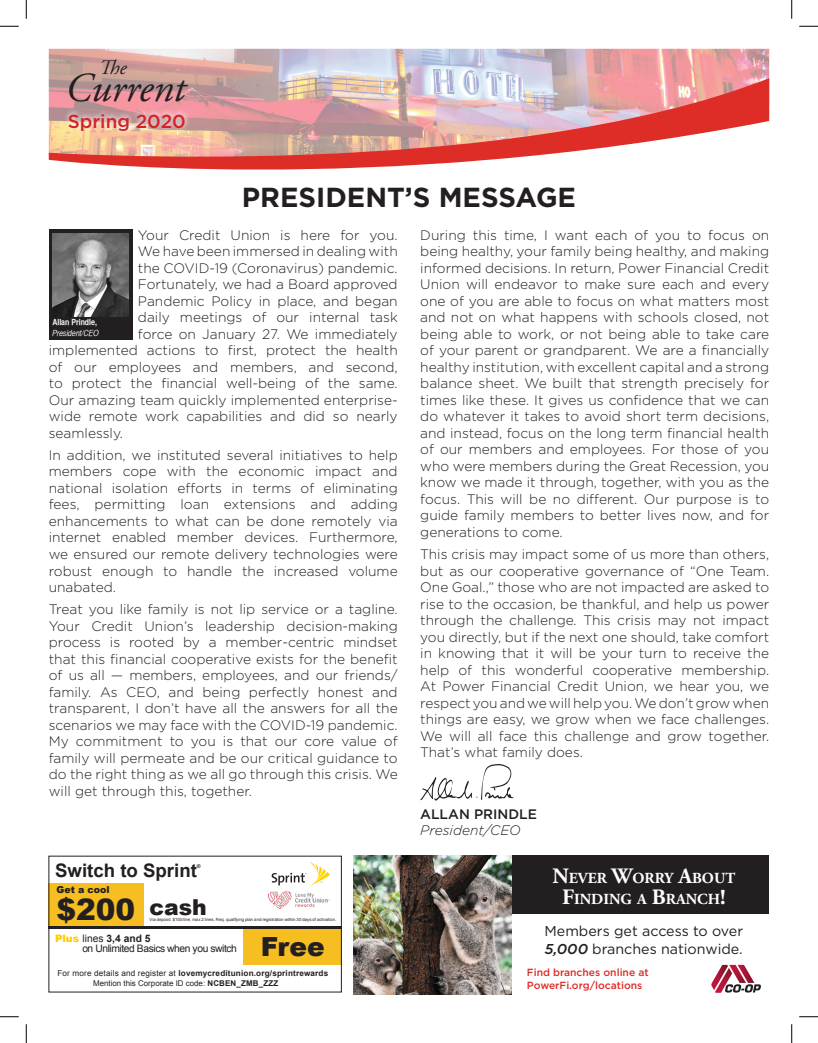
<style>
.page{position:relative;width:818px;height:1043px;background:#fff}
.page>*{position:absolute;margin:0;border:0;box-sizing:border-box;transform-origin:0 0}
.t1{font:italic 41.12px "Adobe Garamond Pro";color:#231f20}
.t2{font:900 29.5px "Arial";color:#231f20}
.t3{font:700 27.5px "Gotham";color:#231f20}
.t4{font:900 26.38px "Arial";color:#231f20}
.t5{font:900 22px "Arial";color:#231f20}
.t6{font:italic 20.5px "Adobe Garamond Pro";color:#231f20}
.t7{font:500 18.88px "Gotham";color:#d2232a}
.t8{font:700 18.62px "Arial";color:#231f20}
.t9{font:700 15.38px/20.4px "Adobe Garamond Pro";color:#fff;text-align:center}
.t10{font:14.25px/18px "Gotham";color:#231f20}
.t11{font:300 13.75px/16.5px "Gotham";color:#231f20;text-align:justify}
.t12{font:italic 300 13.75px "Gotham";color:#231f20}
.t13{font:500 13.75px "Gotham";color:#231f20}
.t14{font:500 10.38px/13.2px "Gotham";color:#de2c27}
.t15{font:10.25px "Arial";letter-spacing:-.04em;color:#231f20}
.t16{font:700 10.25px "Arial";color:#231f20}
.t17{font:900 9.5px "Arial";color:#231f20}
.t18{font:8.5px "Helvetica CY Bold";color:#fff}
.t19{font:8.5px "Helvetica CY Oblique";color:#fff}
.t20{font:700 8.12px "Arial";letter-spacing:.02em;color:#231f20}
.t21{font:8px "Arial";color:#231f20}
.t22{font:700 5.25px "Arial";color:#231f20}
.t23{font:4.25px "Arial";color:#231f20}
.s1{font-weight:900;color:#ffce01}
.s2{font-weight:400}
.s3{font-weight:700}
.s4{font-size:21.88px}
.s5{font-weight:500;font-style:italic}
</style>
<div class="page">
<img style="left:49px;top:49px;width:720px;height:29px">
<svg style="left:49px;top:78px;width:720px;height:92px;background:#df9f9b"></svg>
<svg style="left:420px;top:764px;width:93px;height:36px"></svg>
<div style="left:49px;top:229px;width:83px;height:110px;background:#231f20"></div>
<img style="left:52px;top:233px;width:77px;height:83px">
<img style="left:295px;top:893px;width:34px;height:13px">
<img style="left:269px;top:891px;width:22px;height:17px">
<svg style="left:271px;top:861px;width:58px;height:24px"></svg>
<div style="left:48px;top:883px;width:95px;height:44px;background:#f6be21"></div>
<div style="left:243px;top:929px;width:99px;height:35px;background:#f6be21"></div>
<hr style="left:48px;top:926px;width:294px;height:3px;background:#231f20">
<div style="left:511px;top:855px;width:257px;height:59px;background:#231f20"></div>
<img style="left:353px;top:855px;width:158px;height:139px">
<svg style="left:711px;top:964px;width:49px;height:28px"></svg>
<svg style="left:0;top:25px;width:19px;height:2px"></svg>
<svg style="left:799px;top:25px;width:19px;height:2px"></svg>
<svg style="left:0;top:1016px;width:19px;height:1px"></svg>
<svg style="left:799px;top:1016px;width:19px;height:1px"></svg>
<svg style="left:25px;top:0;width:2px;height:19px"></svg>
<svg style="left:25px;top:1024px;width:2px;height:18px"></svg>
<svg style="left:791px;top:0;width:1px;height:19px"></svg>
<svg style="left:791px;top:1024px;width:1px;height:18px"></svg>
<p class="t6" style="left:99px;top:55px;width:29px">The</p>
<p class="t7" style="left:68px;top:108px;width:120px">Spring 2020</p>
<p class="t1" style="left:65px;top:63px;width:121px">Current</p>
<p class="t3" style="left:242px;top:179px;width:335px">PRESIDENT’S MESSAGE</p>
<p class="t11" style="left:138px;top:226px;width:261px">Your Credit Union is here for you.</p>
<p class="t11" style="left:138px;top:243px;width:261px">We have been immersed in dealing with</p>
<p class="t11" style="left:138px;top:259px;width:261px">the COVID-19 (Coronavirus) pandemic.</p>
<p class="t11" style="left:138px;top:276px;width:261px">Fortunately, we had a Board approved</p>
<p class="t11" style="left:138px;top:292px;width:261px">Pandemic Policy in place, and began</p>
<p class="t11" style="left:138px;top:309px;width:261px">daily meetings of our internal task</p>
<p class="t11" style="left:138px;top:325px;width:261px">force on January 27. We immediately</p>
<p class="t11" style="left:49px;top:342px;width:350px">implemented actions to first, protect the health</p>
<p class="t11" style="left:49px;top:358px;width:350px">of our employees and members, and second,</p>
<p class="t11" style="left:49px;top:375px;width:350px">to protect the financial well-being of the same.</p>
<p class="t11" style="left:49px;top:391px;width:350px">Our amazing team quickly implemented enterprise-</p>
<p class="t11" style="left:49px;top:408px;width:350px">wide remote work capabilities and did so nearly</p>
<p class="t11" style="left:49px;top:424px;width:76px">seamlessly.</p>
<p class="t11" style="left:49px;top:446px;width:350px">In addition, we instituted several initiatives to help members cope with the economic impact and national isolation efforts in terms of eliminating fees, permitting loan extensions and adding enhancements to what can be done remotely via internet enabled member devices. Furthermore, we ensured our remote delivery technologies were robust enough to handle the increased volume unabated.</p>
<p class="t11" style="left:49px;top:600px;width:350px">Treat you like family is not lip service or a tagline.<br>Your Credit Union’s leadership decision-making process is rooted by a member-centric mindset that this financial cooperative exists for the benefit of us all — members, employees, and our friends/ family. As CEO, and being perfectly honest and transparent, I don’t have all the answers for all the scenarios we may face with the COVID-19 pandemic.<br>My commitment to you is that our core value of family will permeate and be our critical guidance to do the right thing as we all go through this crisis. We will get through this, together.</p>
<p class="t18" style="left:52px;top:317px;width:46px">Allan Prindle,</p>
<p class="t19" style="left:52px;top:328px;width:48px">President/CEO</p>
<p class="t8" style="left:55px;top:858px;width:143px">Switch to Sprint</p>
<p class="t22" style="left:197px;top:862px;width:5px">®</p>
<p class="t17" style="left:56px;top:882px;width:55px">Get a cool</p>
<p class="t2" style="left:56px;top:888px;width:80px">$200</p>
<p class="t5" style="left:150px;top:890px;width:59px">cash</p>
<p class="t23" style="left:150px;top:917px;width:188px">Via deposit. $100/line, max 2 lines. Req. qualifying plan and registration within 30 days of activation.</p>
<p class="t16" style="left:55px;top:932px;width:97px"><span class="s1">Plus</span> <span class="s2">lines</span> 3,4 and 5</p>
<p class="t15" style="left:82px;top:941px;width:156px">on Unlimited Basics when you switch</p>
<p class="t20" style="left:57px;top:967px;width:272px"><span class="s2">For more details and register at</span> lovemycreditunion.org/sprintrewards</p>
<p class="t4" style="left:261px;top:927px;width:65px">Free</p>
<p class="t21" style="left:93px;top:977px;width:187px">Mention this Corporate ID code: <span class="s3">NCBEN_ZMB_ZZZ</span></p>
<p class="t11" style="left:420px;top:226px;width:350px">During this time, I want each of you to focus on being healthy, your family being healthy, and making informed decisions. In return, Power Financial Credit Union will endeavor to make sure each and every one of you are able to focus on what matters most and not on what happens with schools closed, not being able to work, or not being able to take care of your parent or grandparent. We are a financially healthy institution, with excellent capital and a strong balance sheet. We built that strength precisely for times like these. It gives us confidence that we can do whatever it takes to avoid short term decisions, and instead, focus on the long term financial health of our members and employees. For those of you who were members during the Great Recession, you know we made it through, together, with you as the focus. This will be no different. Our purpose is to guide family members to better lives now, and for generations to come.</p>
<p class="t11" style="left:420px;top:545px;width:350px">This crisis may impact some of us more than others, but as our cooperative governance of “One Team.<br>One Goal.,” those who are not impacted are asked to rise to the occasion, be thankful, and help us power through the challenge. This crisis may not impact you directly, but if the next one should, take comfort in knowing that it will be your turn to receive the help of this wonderful cooperative membership.<br>At Power Financial Credit Union, we hear you, we respect you and we will help you. We don’t grow when things are easy, we grow when we face challenges.<br>We will all face this challenge and grow together.<br>That’s what family does.</p>
<p class="t13" style="left:420px;top:804px;width:118px">ALLAN PRINDLE</p>
<p class="t12" style="left:420px;top:821px;width:102px">President/CEO</p>
<p class="t9" style="left:552px;top:868px;width:184px"><span class="s4">N</span>EVER <span class="s4">W</span>ORRY <span class="s4">A</span>BOUT<br><span class="s4">F</span>INDING A <span class="s4">B</span>RANCH<span class="s4">!</span></p>
<p class="t10" style="left:544px;top:921px;width:200px">Members get access to over<br><span class="s5">5,000</span> branches nationwide.</p>
<p class="t14" style="left:527px;top:965px;width:123px">Find branches online at<br>PowerFi.org/locations</p>
</div>
